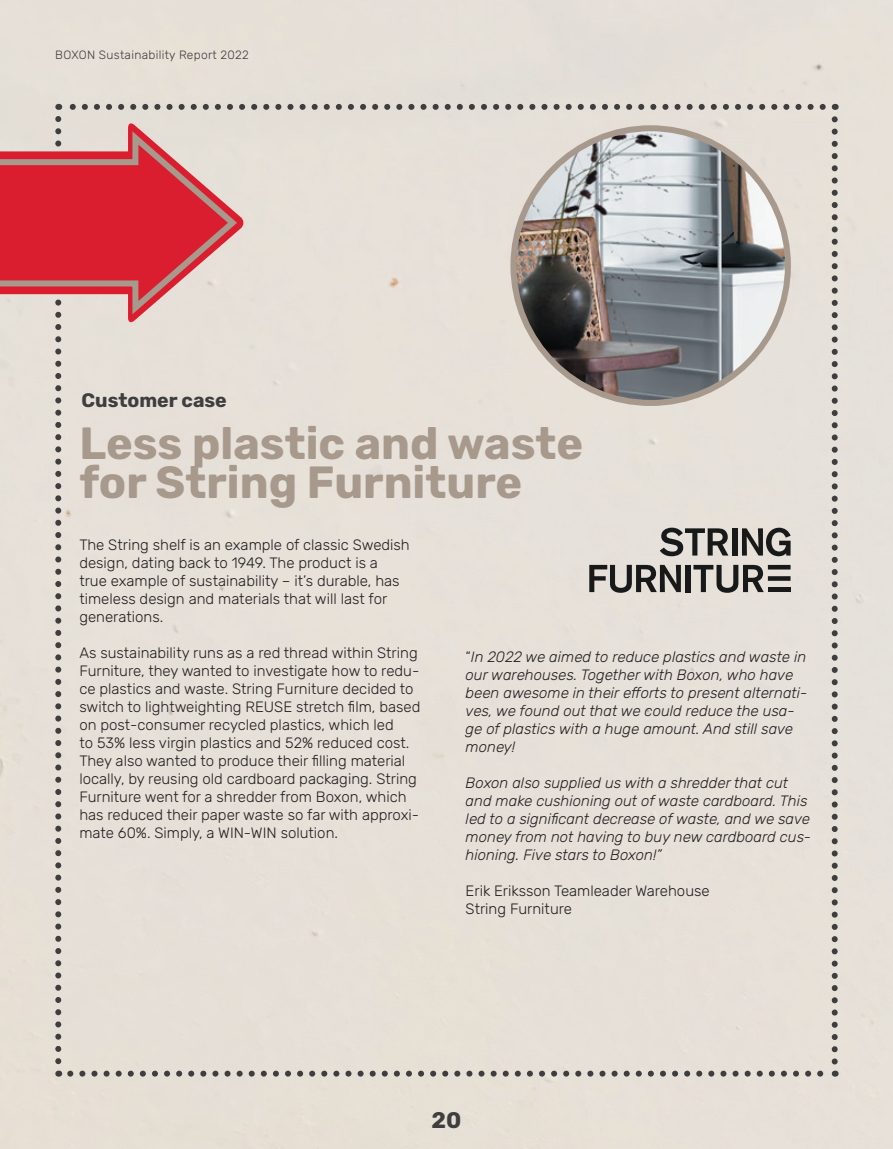
<style>
.page{position:relative;width:893px;height:1149px;background:#fff}
.page>*{position:absolute;margin:0;border:0;box-sizing:border-box;transform-origin:0 0}
.t1{font:700 45px/39px "Rubik";color:#a8998d}
.t2{font:700 22.5px "Rubik";color:#3e3e3f}
.t3{font:700 19.5px "Rubik";color:#3e3e3f}
.t4{font:300 15px/18px "Rubik";color:#231f20}
.t5{font:italic 300 15px/18px "Rubik";color:#231f20}
.t6{font:300 12px "Rubik";letter-spacing:.025em;color:#3e3e3f}
.s1{font-style:normal}
</style>
<div class="page">
<div style="left:0;top:0;width:893px;height:1148px;background:#e6e0d8"></div>
<div style="left:768px;top:564px;width:22px;height:5px;background:#181a1a"></div>
<svg style="left:768px;top:576px;width:22px;height:4px"></svg>
<div style="left:768px;top:587px;width:22px;height:5px;background:#181a1a"></div>
<svg style="left:660px;top:527px;width:68px;height:29px"></svg>
<div style="left:732px;top:528px;width:5px;height:27px;background:#181a1a"></div>
<svg style="left:742px;top:527px;width:49px;height:29px"></svg>
<svg style="left:589px;top:564px;width:92px;height:28px"></svg>
<div style="left:686px;top:564px;width:5px;height:28px;background:#181a1a"></div>
<svg style="left:693px;top:564px;width:71px;height:28px"></svg>
<svg style="left:70px;top:1070px;width:759px;height:6px"></svg>
<svg style="left:55px;top:119px;width:6px;height:957px"></svg>
<svg style="left:832px;top:104px;width:6px;height:957px"></svg>
<svg style="left:58px;top:104px;width:765px;height:6px"></svg>
<div style="left:0;top:122px;width:244px;height:201px;background:#e5dfd7"></div>
<svg style="left:0;top:125px;width:242px;height:196px"></svg>
<img style="left:513px;top:128px;width:275px;height:275px;border-radius:137px">
<div style="left:510px;top:125px;width:281px;height:281px;border:6px solid #a8998d;border-radius:50%"></div>
<p class="t6" style="left:55px;top:48px;width:195px">BOXON Sustainability Report 2022</p>
<h3 class="t3" style="left:81px;top:389px;width:147px">Customer case</h3>
<h1 class="t1" style="left:79px;top:425px;width:505px">Less plastic and waste for String Furniture</h1>
<p class="t4" style="left:79px;top:536px;width:332px">The String shelf is an example of classic Swedish design, dating back to 1949. The product is a<br>true example of sustainability – it’s durable, has timeless design and materials that will last for generations.</p>
<p class="t4" style="left:79px;top:644px;width:342px">As sustainability runs as a red thread within String Furniture, they wanted to investigate how to redu&shy;ce plastics and waste. String Furniture decided to switch to lightweighting REUSE stretch film, based on post-consumer recycled plastics, which led<br>to 53% less virgin plastics and 52% reduced cost.<br>They also wanted to produce their filling material locally, by reusing old cardboard packaging. String Furniture went for a shredder from Boxon, which has reduced their paper waste so far with approxi&shy;mate 60%. Simply, a WIN-WIN solution.</p>
<p class="t5" style="left:466px;top:648px;width:343px"><span class="s1">“</span>In 2022 we aimed to reduce plastics and waste in our warehouses. Together with Boxon, who have been awesome in their efforts to present alternati&shy;ves, we found out that we could reduce the usa&shy;ge of plastics with a huge amount. And still save money!</p>
<p class="t5" style="left:466px;top:774px;width:347px">Boxon also supplied us with a shredder that cut and make cushioning out of waste cardboard. This led to a significant decrease of waste, and we save money from not having to buy new cardboard cus&shy;hioning. Five stars to Boxon!”</p>
<p class="t4" style="left:466px;top:882px;width:246px">Erik Eriksson Teamleader Warehouse<br>String Furniture</p>
<h2 class="t2" style="left:431px;top:1106px;width:31px">20</h2>
</div>
